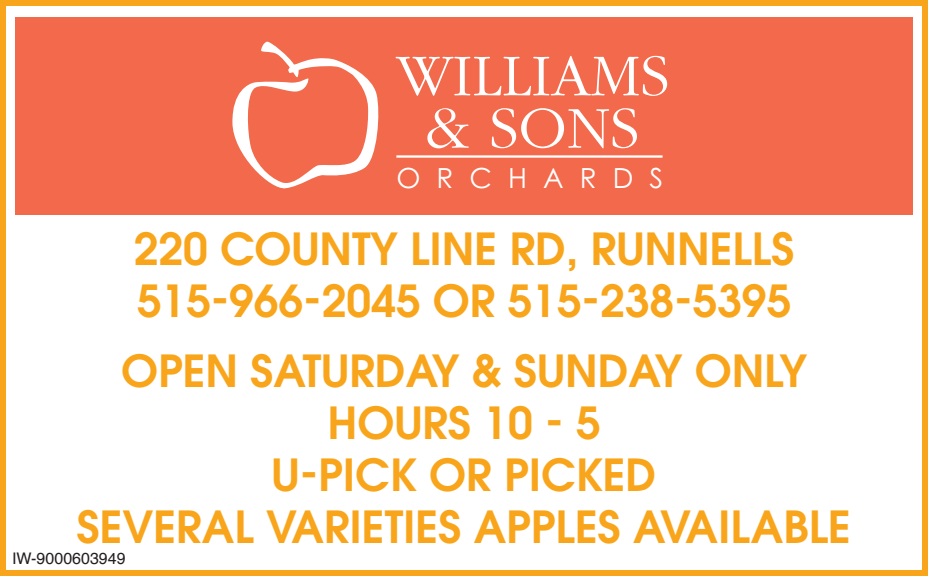
<style>
.page{position:relative;width:928px;height:576px;background:#fff}
.page>*{position:absolute;margin:0;border:0;box-sizing:border-box;transform-origin:0 0}
.t1{font:300 61.6px/52.4px "ITC Garamond Std";color:#fff;text-align:center}
.t2{font:600 44px/52px "ITC Avant Garde Std";color:#f9a51b}
.t3{font:27.6px "Century Gothic Std";letter-spacing:.58em;color:#fff}
.t4{font:16px "Helvetica";color:#231f20}
</style>
<div class="page">
<div style="left:15px;top:17px;width:897px;height:198px;background:#f2694b"></div>
<svg style="left:232px;top:41px;width:147px;height:148px"></svg>
<hr style="left:396px;top:155px;width:266px;height:3px;background:#fff">
<div style="left:0;top:0;width:927px;height:576px;border:6px solid #f9a51b"></div>
<p class="t1" style="left:396px;top:50px;width:275px">WILLIAMS &amp; SONS</p>
<p class="t3" style="left:396px;top:161px;width:268px">ORCHARDS</p>
<p class="t2" style="left:134px;top:222px;width:661px">220 COUNTY LINE RD, RUNNELLS<br>515-966-2045 OR 515-238-5395</p>
<p class="t2" style="left:77px;top:344px;width:775px;text-align:center">OPEN SATURDAY &amp; SUNDAY ONLY<br>HOURS 10 - 5<br>U-PICK OR PICKED<br>SEVERAL VARIETIES APPLES AVAILABLE</p>
<p class="t4" style="left:12px;top:546px;width:115px">IW-9000603949</p>
</div>
